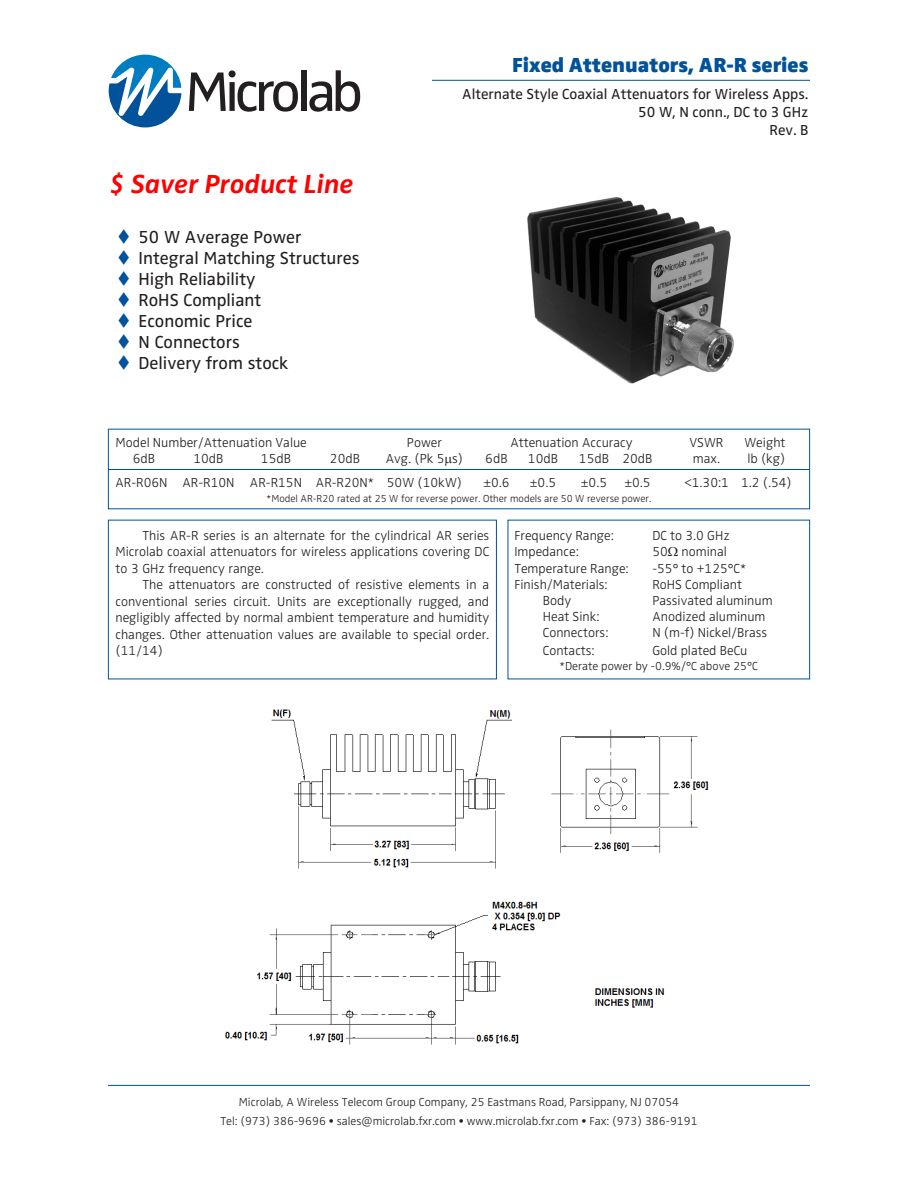
<style>
.page{position:relative;width:918px;height:1188px;background:#fff}
.page>*{position:absolute;margin:0;border:0;box-sizing:border-box;transform-origin:0 0}
.t1{font:italic 700 27px "Zwo Pro";color:#f00}
.t2{font:900 21px "Zwo Pro";color:#01529a}
.DS_Bullets{font:18px "Zwo Pro";color:#231f20}
.t3{font:15px "Zwo Pro";color:#231f20}
.DS_Narrative{font:300 13.5px/16.5px "Zwo Pro";color:#231f20;text-align:justify}
.t4{font:300 12px "Zwo Pro";color:#231f20}
.t5{font:300 10.5px "Zwo Pro";color:#231f20}
.s1{color:#01529a}
</style>
<div class="page">
<svg style="left:189px;top:70px;width:109px;height:42px"></svg>
<div style="left:301px;top:70px;width:5px;height:41px;background:#231f20"></div>
<svg style="left:309px;top:70px;width:51px;height:42px"></svg>
<svg style="left:109px;top:55px;width:72px;height:72px"></svg>
<hr style="left:108px;top:1085px;width:702px;height:1px;background:#01529a">
<hr style="left:108px;top:469px;width:702px;height:1px;background:#01529a">
<hr style="left:432px;top:80px;width:378px;height:1px;background:#01529a">
<img style="left:527px;top:197px;width:207px;height:187px">
<img style="left:225px;top:709px;width:484px;height:336px">
<p class="t1" style="left:110px;top:168px;width:246px">$ Saver Product Line</p>
<p class="DS_Bullets" style="left:117px;top:227px;width:186px"><span class="s1">▼</span> 50 W Average Power</p>
<p class="DS_Bullets" style="left:117px;top:248px;width:244px"><span class="s1">▼</span> Integral Matching Structures</p>
<p class="DS_Bullets" style="left:117px;top:269px;width:140px"><span class="s1">▼</span> High Reliability</p>
<p class="DS_Bullets" style="left:117px;top:290px;width:146px"><span class="s1">▼</span> RoHS Compliant</p>
<p class="DS_Bullets" style="left:117px;top:311px;width:137px"><span class="s1">▼</span> Economic Price</p>
<p class="DS_Bullets" style="left:117px;top:332px;width:124px"><span class="s1">▼</span> N Connectors</p>
<p class="DS_Bullets" style="left:117px;top:353px;width:173px"><span class="s1">▼</span> Delivery from stock</p>
<p class="t2" style="left:512px;top:52px;width:298px">Fixed Attenuators, AR-R series</p>
<p class="t3" style="left:462px;top:85px;width:348px">Alternate Style Coaxial Attenuators for Wireless Apps.</p>
<p class="t3" style="left:638px;top:103px;width:172px">50 W, N conn., DC to 3 GHz</p>
<p class="t3" style="left:769px;top:121px;width:41px">Rev. B</p>
<p class="DS_Narrative" style="left:116px;top:434px;width:193px">Model Number/Attenuation Value</p>
<p class="DS_Narrative" style="left:407px;top:434px;width:37px">Power</p>
<p class="DS_Narrative" style="left:510px;top:434px;width:124px">Attenuation Accuracy</p>
<p class="DS_Narrative" style="left:690px;top:434px;width:35px">VSWR</p>
<p class="DS_Narrative" style="left:744px;top:434px;width:43px">Weight</p>
<p class="DS_Narrative" style="left:133px;top:451px;width:24px">6dB</p>
<p class="DS_Narrative" style="left:193px;top:451px;width:32px">10dB</p>
<p class="DS_Narrative" style="left:261px;top:451px;width:32px">15dB</p>
<p class="DS_Narrative" style="left:330px;top:451px;width:32px">20dB</p>
<p class="DS_Narrative" style="left:386px;top:451px;width:79px">Avg. (Pk 5 s)</p>
<p class="DS_Narrative" style="left:485px;top:451px;width:24px">6dB</p>
<p class="DS_Narrative" style="left:528px;top:451px;width:32px">10dB</p>
<p class="DS_Narrative" style="left:579px;top:451px;width:75px">15dB 20dB</p>
<p class="DS_Narrative" style="left:693px;top:451px;width:29px">max.</p>
<p class="DS_Narrative" style="left:747px;top:451px;width:40px">lb (kg)</p>
<p class="DS_Narrative" style="left:116px;top:475px;width:348px">AR-R06N AR-R10N AR-R15N AR-R20N* 50W (10kW)</p>
<p class="DS_Narrative" style="left:483px;top:475px;width:28px">±0.6</p>
<p class="DS_Narrative" style="left:530px;top:475px;width:28px">±0.5</p>
<p class="DS_Narrative" style="left:581px;top:475px;width:28px">±0.5</p>
<p class="DS_Narrative" style="left:624px;top:475px;width:28px">±0.5</p>
<p class="DS_Narrative" style="left:684px;top:475px;width:109px">&lt;1.30:1 1.2 (.54)</p>
<p class="t5" style="left:267px;top:492px;width:386px">*Model AR-R20 rated at 25 W for reverse power. Other models are 50 W reverse power.</p>
<p class="DS_Narrative" style="left:116px;top:528px;width:375px;text-indent:27px">This AR-R series is an alternate for the cylindrical AR series Microlab coaxial attenuators for wireless applications covering DC to 3 GHz frequency range.</p>
<p class="DS_Narrative" style="left:116px;top:577px;width:375px;text-indent:27px">The attenuators are constructed of resistive elements in a conventional series circuit. Units are exceptionally rugged, and negligibly affected by normal ambient temperature and humidity changes. Other attenuation values are available to special order. (11/14)</p>
<p class="DS_Narrative" style="left:514px;top:528px;width:101px">Frequency Range:</p>
<p class="DS_Narrative" style="left:652px;top:528px;width:79px">DC to 3.0 GHz</p>
<p class="DS_Narrative" style="left:514px;top:544px;width:66px">Impedance:</p>
<p class="DS_Narrative" style="left:652px;top:544px;width:76px">50 nominal</p>
<p class="DS_Narrative" style="left:514px;top:560px;width:116px">Temperature Range:</p>
<p class="DS_Narrative" style="left:652px;top:560px;width:96px">-55° to +125°C*</p>
<p class="DS_Narrative" style="left:514px;top:576px;width:95px">Finish/Materials:</p>
<p class="DS_Narrative" style="left:652px;top:576px;width:91px">RoHS Compliant</p>
<p class="DS_Narrative" style="left:543px;top:593px;width:30px">Body</p>
<p class="DS_Narrative" style="left:652px;top:593px;width:122px">Passivated aluminum</p>
<p class="DS_Narrative" style="left:543px;top:609px;width:58px">Heat Sink:</p>
<p class="DS_Narrative" style="left:652px;top:609px;width:115px">Anodized aluminum</p>
<p class="DS_Narrative" style="left:543px;top:625px;width:67px">Connectors:</p>
<p class="DS_Narrative" style="left:652px;top:625px;width:116px">N (m-f) Nickel/Brass</p>
<p class="DS_Narrative" style="left:543px;top:643px;width:53px">Contacts:</p>
<p class="DS_Narrative" style="left:652px;top:643px;width:97px">Gold plated BeCu</p>
<p class="t4" style="left:560px;top:659px;width:200px">*Derate power by -0.9%/°C above 25°C</p>
<p class="t4" style="left:239px;top:1096px;width:442px">Microlab, A Wireless Telecom Group Company, 25 Eastmans Road, Parsippany, NJ 07054</p>
<p class="t4" style="left:220px;top:1114px;width:479px">Tel: (973) 386-9696 • sales@microlab.fxr.com • www.microlab.fxr.com • Fax: (973) 386-9191</p>
</div>
